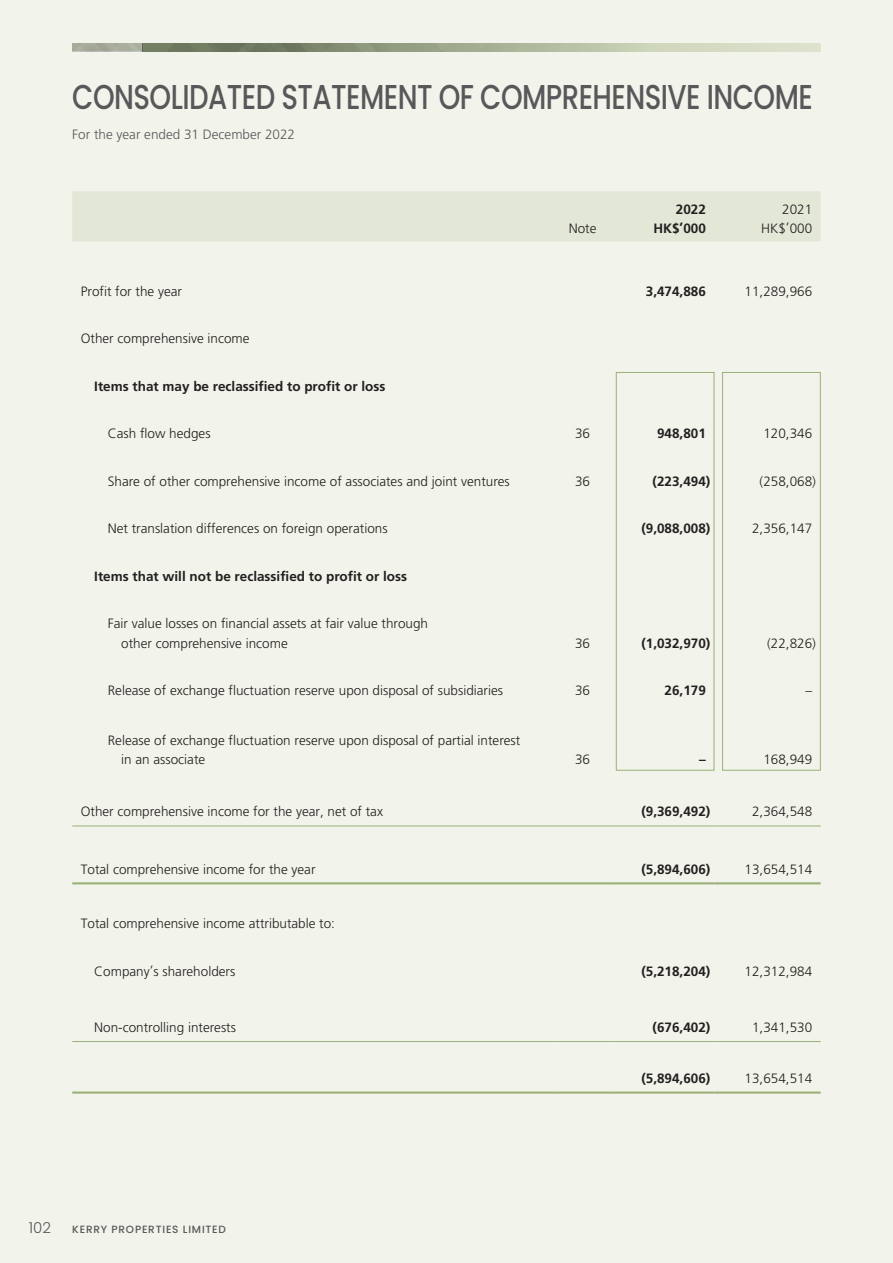
<style>
.page{position:relative;width:893px;height:1263px;background:#fff}
.page>*{position:absolute;margin:0;border:0;box-sizing:border-box;transform-origin:0 0}
.t1{font:500 34.5px "Poppins";letter-spacing:-.02em;color:#57585a;scale:.8 1}
.t2{font:300 15px "Poppins";color:#57585a}
.t3{font:300 13.5px/19.5px "Frutiger LT Std";color:#231f20}
.t4{font:700 13.5px "Frutiger LT Std";color:#231f20}
.t5{font:300 13.5px "Frutiger LT Std";color:#57585a}
.t6{font:500 10.5px "Poppins";letter-spacing:.075em;color:#57585a}
</style>
<div class="page">
<div style="left:0;top:0;width:892px;height:1263px;background:#f2f3ea"></div>
<div style="left:72px;top:43px;width:70px;height:8px;background:#a8ad9c"></div>
<svg style="left:142px;top:43px;width:679px;height:8px;background:#a3ac92"></svg>
<div style="left:72px;top:191px;width:749px;height:50px;background:#e2e7d6"></div>
<div style="left:616px;top:372px;width:98px;height:399px;border:1px solid #9ab279"></div>
<div style="left:722px;top:372px;width:99px;height:399px;border:1px solid #9ab279"></div>
<hr style="left:72px;top:826px;width:485px;height:1px;background:#9ab279">
<hr style="left:557px;top:826px;width:51px;height:1px;background:#9ab279">
<hr style="left:608px;top:826px;width:106px;height:1px;background:#9ab279">
<hr style="left:714px;top:826px;width:107px;height:1px;background:#9ab279">
<hr style="left:72px;top:882px;width:485px;height:2px;background:#9ab279">
<hr style="left:557px;top:882px;width:51px;height:2px;background:#9ab279">
<hr style="left:608px;top:882px;width:106px;height:2px;background:#9ab279">
<hr style="left:714px;top:882px;width:107px;height:2px;background:#9ab279">
<hr style="left:72px;top:1041px;width:485px;height:1px;background:#9ab279">
<hr style="left:557px;top:1041px;width:51px;height:1px;background:#9ab279">
<hr style="left:608px;top:1041px;width:106px;height:1px;background:#9ab279">
<hr style="left:714px;top:1041px;width:107px;height:1px;background:#9ab279">
<hr style="left:72px;top:1091px;width:485px;height:3px;background:#9ab279">
<hr style="left:557px;top:1091px;width:51px;height:3px;background:#9ab279">
<hr style="left:608px;top:1091px;width:106px;height:3px;background:#9ab279">
<hr style="left:714px;top:1091px;width:107px;height:3px;background:#9ab279">
<h1 class="t1" style="left:72px;top:76px;width:927px">CONSOLIDATED STATEMENT OF COMPREHENSIVE INCOME</h1>
<p class="t5" style="left:72px;top:126px;width:224px">For the year ended 31 December 2022</p>
<p class="t4" style="left:676px;top:201px;width:32px">2022</p>
<p class="t3" style="left:782px;top:199px;width:32px">2021</p>
<p class="t3" style="left:569px;top:219px;width:29px">Note</p>
<p class="t4" style="left:653px;top:220px;width:54px">HK$’000</p>
<p class="t3" style="left:761px;top:219px;width:53px">HK$’000</p>
<p class="t3" style="left:81px;top:281px;width:103px">Profit for the year</p>
<p class="t4" style="left:646px;top:283px;width:62px">3,474,886</p>
<p class="t3" style="left:745px;top:281px;width:69px">11,289,966</p>
<p class="t3" style="left:81px;top:329px;width:170px">Other comprehensive income</p>
<p class="t4" style="left:94px;top:378px;width:293px">Items that may be reclassified to profit or loss</p>
<p class="t3" style="left:108px;top:424px;width:104px">Cash flow hedges</p>
<p class="t3" style="left:575px;top:424px;width:17px">36</p>
<p class="t4" style="left:657px;top:425px;width:50px">948,801</p>
<p class="t3" style="left:763px;top:424px;width:50px">120,346</p>
<p class="t3" style="left:108px;top:471px;width:404px">Share of other comprehensive income of associates and joint ventures</p>
<p class="t3" style="left:575px;top:471px;width:17px">36</p>
<p class="t4" style="left:653px;top:473px;width:59px">(223,494)</p>
<p class="t3" style="left:760px;top:471px;width:58px">(258,068)</p>
<p class="t3" style="left:108px;top:519px;width:281px">Net translation differences on foreign operations</p>
<p class="t4" style="left:641px;top:520px;width:71px">(9,088,008)</p>
<p class="t3" style="left:752px;top:519px;width:62px">2,356,147</p>
<p class="t4" style="left:94px;top:568px;width:314px">Items that will not be reclassified to profit or loss</p>
<p class="t3" style="left:121px;top:614px;width:308px;text-indent:-14px">Fair value losses on financial assets at fair value through other comprehensive income</p>
<p class="t3" style="left:575px;top:633px;width:17px">36</p>
<p class="t4" style="left:641px;top:635px;width:71px">(1,032,970)</p>
<p class="t3" style="left:767px;top:633px;width:50px">(22,826)</p>
<p class="t3" style="left:108px;top:681px;width:397px">Release of exchange fluctuation reserve upon disposal of subsidiaries</p>
<p class="t3" style="left:575px;top:681px;width:17px">36</p>
<p class="t4" style="left:665px;top:682px;width:43px">26,179</p>
<p class="t3" style="left:805px;top:681px;width:8px">–</p>
<p class="t3" style="left:121px;top:730px;width:401px;text-indent:-14px">Release of exchange fluctuation reserve upon disposal of partial interest in an associate</p>
<p class="t3" style="left:575px;top:750px;width:17px">36</p>
<p class="t4" style="left:699px;top:752px;width:8px">–</p>
<p class="t3" style="left:763px;top:750px;width:50px">168,949</p>
<p class="t3" style="left:81px;top:802px;width:304px">Other comprehensive income for the year, net of tax</p>
<p class="t4" style="left:641px;top:803px;width:71px">(9,369,492)</p>
<p class="t3" style="left:752px;top:802px;width:62px">2,364,548</p>
<p class="t3" style="left:81px;top:860px;width:236px">Total comprehensive income for the year</p>
<p class="t4" style="left:641px;top:861px;width:71px">(5,894,606)</p>
<p class="t3" style="left:745px;top:860px;width:69px">13,654,514</p>
<p class="t3" style="left:81px;top:914px;width:256px">Total comprehensive income attributable to:</p>
<p class="t3" style="left:94px;top:961px;width:143px">Company’s shareholders</p>
<p class="t4" style="left:641px;top:963px;width:71px">(5,218,204)</p>
<p class="t3" style="left:745px;top:961px;width:69px">12,312,984</p>
<p class="t3" style="left:94px;top:1017px;width:143px">Non-controlling interests</p>
<p class="t4" style="left:653px;top:1019px;width:59px">(676,402)</p>
<p class="t3" style="left:752px;top:1017px;width:62px">1,341,530</p>
<p class="t4" style="left:641px;top:1071px;width:71px">(5,894,606)</p>
<p class="t3" style="left:745px;top:1069px;width:69px">13,654,514</p>
<p class="t2" style="left:29px;top:1219px;width:24px">102</p>
<p class="t6" style="left:72px;top:1223px;width:155px">KERRY PROPERTIES LIMITED</p>
</div>
